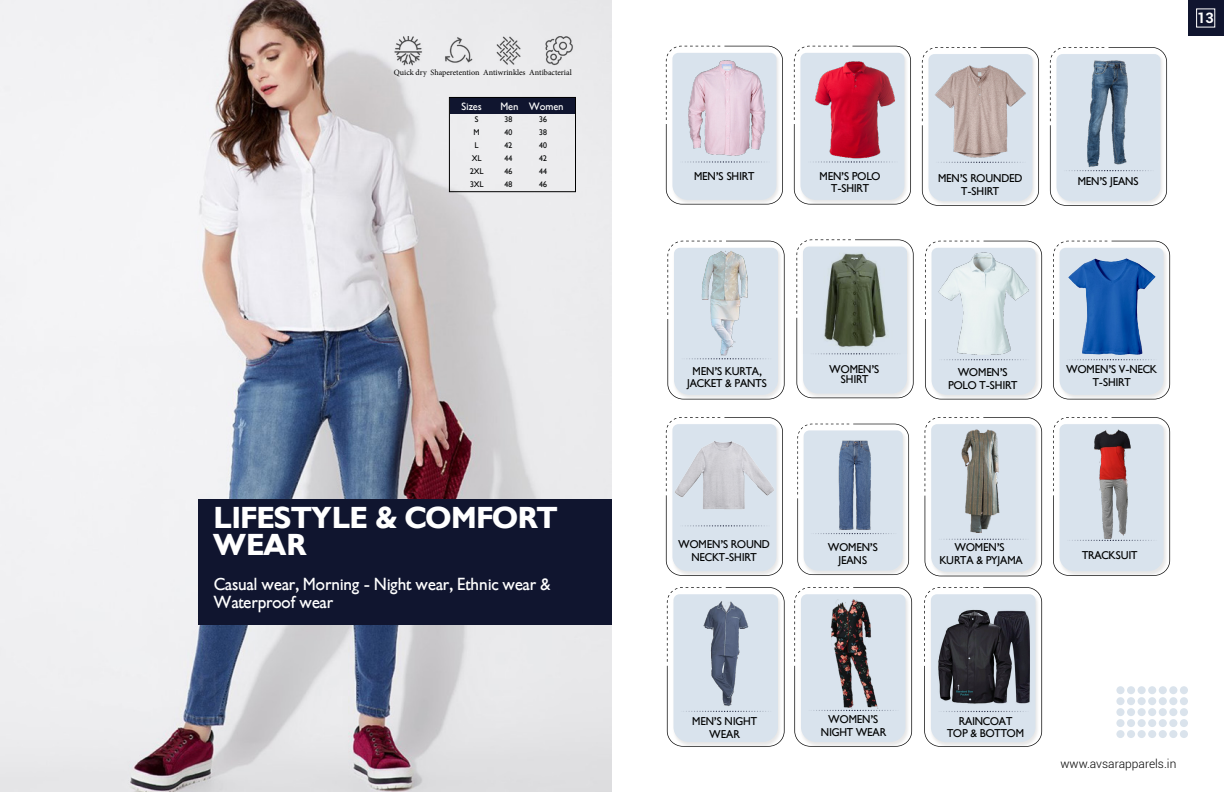
<style>
.page{position:relative;width:1224px;height:792px;background:#fff}
.page>*{position:absolute;margin:0;border:0;box-sizing:border-box;transform-origin:0 0}
.t1{font:700 30px/27.2px "Gibson";color:#fff}
.t2{font:17px/17.6px "Gibson";color:#fff}
.t3{font:700 14.4px "Roboto";color:#fff}
.t4{font:300 12px "Roboto";color:#000}
.t5{font:11px/12.6px "Gibson";color:#000101;text-align:center}
.t6{font:10.4px "Gibson";color:#fff}
.t7{font:8.1px "Minion Pro";color:#000}
.t8{font:8px/12.9px "Gibson";color:#000101;text-align:justify}
</style>
<div class="page">
<img style="left:0;top:0;width:612px;height:792px">
<div style="left:198px;top:499px;width:414px;height:126px;background:#10152f"></div>
<svg style="left:1053px;top:417px;width:117px;height:159px"></svg>
<svg style="left:924px;top:587px;width:118px;height:160px"></svg>
<svg style="left:794px;top:587px;width:118px;height:160px"></svg>
<img style="left:933px;top:604px;width:104px;height:105px">
<img style="left:802px;top:593px;width:102px;height:119px">
<img style="left:1061px;top:425px;width:105px;height:121px">
<svg style="left:667px;top:587px;width:118px;height:160px;background:#c8d1db"></svg>
<svg style="left:794px;top:46px;width:117px;height:159px"></svg>
<svg style="left:666px;top:46px;width:117px;height:159px"></svg>
<svg style="left:922px;top:47px;width:117px;height:159px"></svg>
<svg style="left:1050px;top:47px;width:117px;height:159px"></svg>
<img style="left:1070px;top:57px;width:78px;height:116px">
<img style="left:813px;top:58px;width:83px;height:104px">
<img style="left:687px;top:49px;width:79px;height:119px">
<img style="left:927px;top:59px;width:107px;height:107px">
<svg style="left:925px;top:417px;width:117px;height:159px"></svg>
<svg style="left:666px;top:417px;width:117px;height:159px"></svg>
<svg style="left:797px;top:424px;width:112px;height:151px"></svg>
<img style="left:930px;top:420px;width:103px;height:119px">
<img style="left:671px;top:436px;width:107px;height:93px">
<img style="left:820px;top:435px;width:70px;height:100px">
<div style="left:1116px;top:730px;width:9px;height:8px;background:#dae3ec;border-radius:50%"></div>
<div style="left:1127px;top:730px;width:8px;height:8px;background:#dae3ec;border-radius:50%"></div>
<div style="left:1138px;top:730px;width:8px;height:8px;background:#dae3ec;border-radius:50%"></div>
<div style="left:1148px;top:730px;width:8px;height:8px;background:#dae3ec;border-radius:50%"></div>
<div style="left:1159px;top:730px;width:8px;height:8px;background:#dae3ec;border-radius:50%"></div>
<div style="left:1169px;top:730px;width:8px;height:8px;background:#dae3ec;border-radius:50%"></div>
<div style="left:1180px;top:730px;width:8px;height:8px;background:#dae3ec;border-radius:50%"></div>
<div style="left:1116px;top:719px;width:9px;height:8px;background:#dae3ec;border-radius:50%"></div>
<div style="left:1127px;top:719px;width:8px;height:8px;background:#dae3ec;border-radius:50%"></div>
<div style="left:1138px;top:719px;width:8px;height:8px;background:#dae3ec;border-radius:50%"></div>
<div style="left:1148px;top:719px;width:8px;height:8px;background:#dae3ec;border-radius:50%"></div>
<div style="left:1159px;top:719px;width:8px;height:8px;background:#dae3ec;border-radius:50%"></div>
<div style="left:1169px;top:719px;width:8px;height:8px;background:#dae3ec;border-radius:50%"></div>
<div style="left:1180px;top:719px;width:8px;height:8px;background:#dae3ec;border-radius:50%"></div>
<div style="left:1116px;top:708px;width:9px;height:8px;background:#dae3ec;border-radius:50%"></div>
<div style="left:1127px;top:708px;width:8px;height:8px;background:#dae3ec;border-radius:50%"></div>
<div style="left:1138px;top:708px;width:8px;height:8px;background:#dae3ec;border-radius:50%"></div>
<div style="left:1148px;top:708px;width:8px;height:8px;background:#dae3ec;border-radius:50%"></div>
<div style="left:1159px;top:708px;width:8px;height:8px;background:#dae3ec;border-radius:50%"></div>
<div style="left:1169px;top:708px;width:8px;height:8px;background:#dae3ec;border-radius:50%"></div>
<div style="left:1180px;top:708px;width:8px;height:8px;background:#dae3ec;border-radius:50%"></div>
<div style="left:1116px;top:697px;width:9px;height:8px;background:#dae3ec;border-radius:50%"></div>
<div style="left:1127px;top:697px;width:8px;height:8px;background:#dae3ec;border-radius:50%"></div>
<div style="left:1138px;top:697px;width:8px;height:8px;background:#dae3ec;border-radius:50%"></div>
<div style="left:1148px;top:697px;width:8px;height:8px;background:#dae3ec;border-radius:50%"></div>
<div style="left:1159px;top:697px;width:8px;height:8px;background:#dae3ec;border-radius:50%"></div>
<div style="left:1169px;top:697px;width:8px;height:8px;background:#dae3ec;border-radius:50%"></div>
<div style="left:1180px;top:697px;width:8px;height:8px;background:#dae3ec;border-radius:50%"></div>
<div style="left:1116px;top:686px;width:9px;height:8px;background:#dae3ec;border-radius:50%"></div>
<div style="left:1127px;top:686px;width:8px;height:8px;background:#dae3ec;border-radius:50%"></div>
<div style="left:1138px;top:686px;width:8px;height:8px;background:#dae3ec;border-radius:50%"></div>
<div style="left:1148px;top:686px;width:8px;height:8px;background:#dae3ec;border-radius:50%"></div>
<div style="left:1159px;top:686px;width:8px;height:8px;background:#dae3ec;border-radius:50%"></div>
<div style="left:1169px;top:686px;width:8px;height:8px;background:#dae3ec;border-radius:50%"></div>
<div style="left:1180px;top:686px;width:8px;height:8px;background:#dae3ec;border-radius:50%"></div>
<svg style="left:667px;top:241px;width:118px;height:158px"></svg>
<svg style="left:925px;top:241px;width:117px;height:158px"></svg>
<svg style="left:1053px;top:241px;width:117px;height:158px"></svg>
<svg style="left:796px;top:239px;width:118px;height:159px"></svg>
<img style="left:677px;top:244px;width:102px;height:115px">
<img style="left:1058px;top:245px;width:108px;height:132px">
<img style="left:929px;top:245px;width:108px;height:117px">
<img style="left:802px;top:245px;width:106px;height:109px">
<div style="left:450px;top:98px;width:126px;height:16px;background:#10152f"></div>
<div style="left:449px;top:97px;width:127px;height:95px;border:1px solid #000"></div>
<div style="left:1188px;top:0;width:36px;height:36px;background:#10152f"></div>
<div style="left:1196px;top:9px;width:19px;height:18px;border:1px solid #fff"></div>
<img style="left:394px;top:36px;width:182px;height:33px">
<p class="t7" style="left:394px;top:67px;width:180px">Quick dry Shaperetention Antiwrinkles Antibacterial</p>
<p class="t6" style="left:461px;top:100px;width:22px">Sizes</p>
<p class="t6" style="left:501px;top:100px;width:64px">Men Women</p>
<p class="t8" style="left:470px;top:113px;width:15px;text-align:center">S<br>M<br>L<br>XL<br>2XL<br>3XL</p>
<p class="t8" style="left:504px;top:113px;width:10px">38<br>40<br>42<br>44<br>46<br>48</p>
<p class="t8" style="left:539px;top:113px;width:10px">36<br>38<br>40<br>42<br>44<br>46</p>
<h1 class="t1" style="left:215px;top:504px;width:345px">LIFESTYLE &amp; COMFORT<br>WEAR</h1>
<h2 class="t2" style="left:215px;top:576px;width:338px">Casual wear, Morning - Night wear, Ethnic wear &amp;<br>Waterproof wear</h2>
<p class="t5" style="left:694px;top:170px;width:62px">MEN’S SHIRT</p>
<p class="t5" style="left:820px;top:170px;width:62px">MEN’S POLO<br>T-SHIRT</p>
<p class="t5" style="left:938px;top:172px;width:86px">MEN’S ROUNDED<br>T-SHIRT</p>
<p class="t5" style="left:1078px;top:175px;width:62px">MEN’S JEANS</p>
<h3 class="t3" style="left:1197px;top:7px;width:18px">153</h3>
<p class="t5" style="left:688px;top:365px;width:81px">MEN’S KURTA,<br>JACKET &amp; PANTS</p>
<p class="t5" style="left:830px;top:364px;width:51px;line-height:10.6px">WOMEN’S<br>SHIRT</p>
<p class="t5" style="left:949px;top:366px;width:71px">WOMEN’S<br>POLO T-SHIRT</p>
<p class="t5" style="left:1067px;top:363px;width:92px">WOMEN’S V-NECK<br>T-SHIRT</p>
<p class="t5" style="left:679px;top:538px;width:93px">WOMEN’S ROUND<br>NECKT-SHIRT</p>
<p class="t5" style="left:940px;top:541px;width:85px">WOMEN’S<br>KURTA &amp; PYJAMA</p>
<p class="t5" style="left:828px;top:541px;width:51px">WOMEN’S<br>JEANS</p>
<p class="t5" style="left:1082px;top:549px;width:57px">TRACKSUIT</p>
<p class="t5" style="left:693px;top:715px;width:66px">MEN’S NIGHT<br>WEAR</p>
<p class="t5" style="left:821px;top:713px;width:67px">WOMEN’S<br>NIGHT WEAR</p>
<p class="t5" style="left:947px;top:715px;width:79px">RAINCOAT<br>TOP &amp; BOTTOM</p>
<p class="t4" style="left:1061px;top:755px;width:117px">www.avsarapparels.in</p>
</div>
